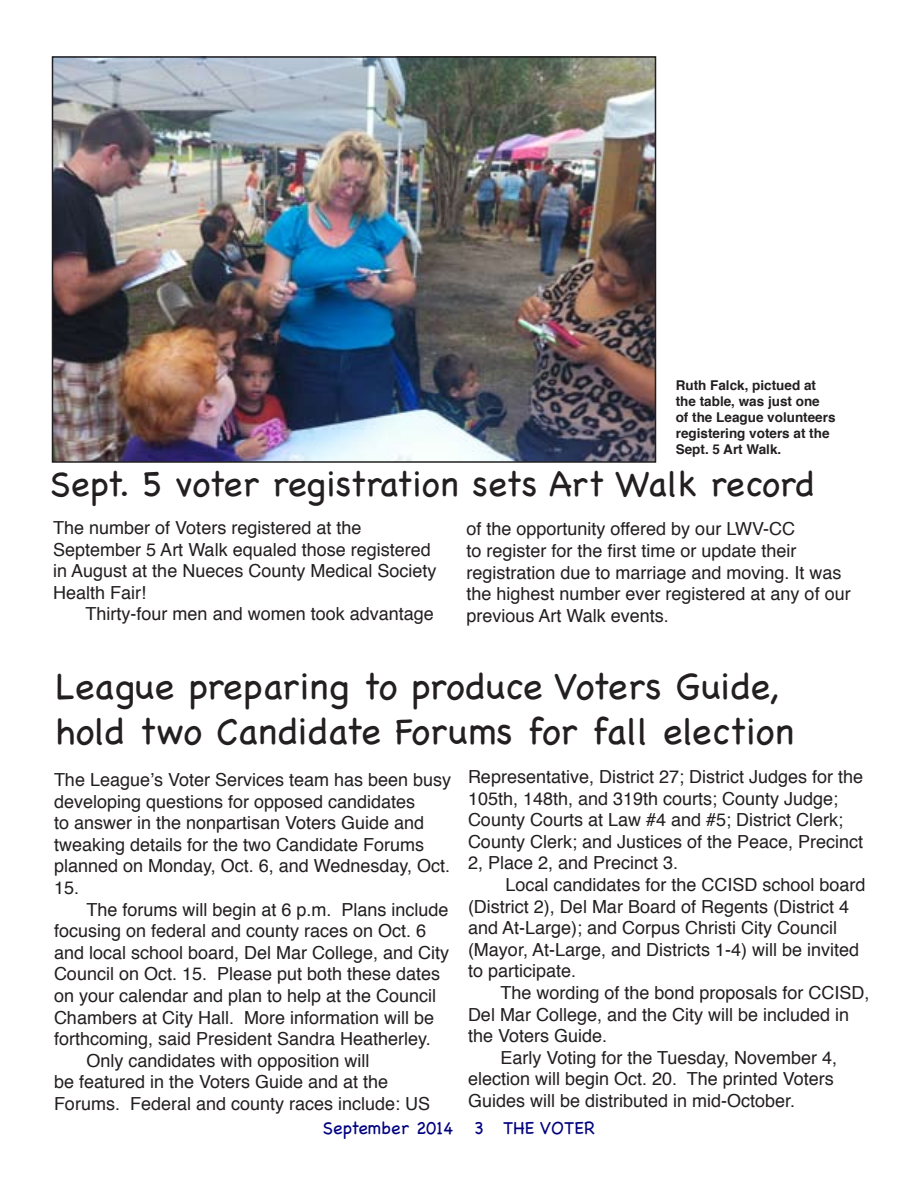
<style>
.page{position:relative;width:918px;height:1188px;background:#fff}
.page>*{position:absolute;margin:0;border:0;box-sizing:border-box;transform-origin:0 0}
.t1{font:37.5px/45px "Chalkboard";color:#231f20}
.t2{font:36px "Chalkboard";color:#231f20}
.t3{font:18px/21.6px "Helvetica";color:#231f20}
.t4{font:18px "Chalkboard";color:#00007f}
.t5{font:700 13.5px/16.2px "Helvetica";color:#231f20}
</style>
<div class="page">
<img style="left:55px;top:59px;width:598px;height:401px">
<div style="left:52px;top:56px;width:604px;height:407px;border:2px solid #231f20"></div>
<p class="t5" style="left:676px;top:378px;width:161px">Ruth Falck, pictued at the table, was just one of the League volunteers registering voters at the<br>Sept. 5 Art Walk.</p>
<h2 class="t2" style="left:50px;top:461px;width:767px">Sept. 5 voter registration sets Art Walk record</h2>
<p class="t3" style="left:53px;top:518px;width:385px">The number of Voters registered at the September 5 Art Walk equaled those registered in August at the Nueces County Medical Society Health Fair!</p>
<p class="t3" style="left:86px;top:605px;width:350px">Thirty-four men and women took advantage</p>
<p class="t3" style="left:466px;top:520px;width:386px">of the opportunity offered by our LWV-CC<br>to register for the first time or update their registration due to marriage and moving. It was the highest number ever registered at any of our previous Art Walk events.</p>
<h1 class="t1" style="left:56px;top:663px;width:740px">League preparing to produce Voters Guide, hold two Candidate Forums for fall election</h1>
<p class="t3" style="left:54px;top:770px;width:399px">The League’s Voter Services team has been busy developing questions for opposed candidates<br>to answer in the nonpartisan Voters Guide and tweaking details for the two Candidate Forums planned on Monday, Oct. 6, and Wednesday, Oct.<br>15.</p>
<p class="t3" style="left:86px;top:900px;width:364px">The forums will begin at 6 p.m. Plans include</p>
<p class="t3" style="left:54px;top:922px;width:374px">focusing on federal and county races on Oct. 6</p>
<p class="t3" style="left:54px;top:943px;width:397px">and local school board, Del Mar College, and City</p>
<p class="t3" style="left:54px;top:965px;width:388px">Council on Oct. 15. Please put both these dates</p>
<p class="t3" style="left:54px;top:986px;width:384px">on your calendar and plan to help at the Council</p>
<p class="t3" style="left:54px;top:1008px;width:382px">Chambers at City Hall. More information will be</p>
<p class="t3" style="left:54px;top:1030px;width:378px">forthcoming, said President Sandra Heatherley.</p>
<p class="t3" style="left:86px;top:1051px;width:285px">Only candidates with opposition will</p>
<p class="t3" style="left:54px;top:1073px;width:336px">be featured in the Voters Guide and at the</p>
<p class="t3" style="left:54px;top:1094px;width:378px">Forums. Federal and county races include: US</p>
<p class="t3" style="left:468px;top:767px;width:397px">Representative, District 27; District Judges for the 105th, 148th, and 319th courts; County Judge; County Courts at Law #4 and #5; District Clerk; County Clerk; and Justices of the Peace, Precinct 2, Place 2, and Precinct 3.</p>
<p class="t3" style="left:468px;top:875px;width:399px;text-indent:37px">Local candidates for the CCISD school board (District 2), Del Mar Board of Regents (District 4 and At-Large); and Corpus Christi City Council (Mayor, At-Large, and Districts 1-4) will be invited to participate.</p>
<p class="t3" style="left:500px;top:983px;width:371px">The wording of the bond proposals for CCISD,</p>
<p class="t3" style="left:468px;top:1005px;width:383px">Del Mar College, and the City will be included in</p>
<p class="t3" style="left:468px;top:1027px;width:141px">the Voters Guide.</p>
<p class="t3" style="left:500px;top:1048px;width:338px">Early Voting for the Tuesday, November 4,</p>
<p class="t3" style="left:468px;top:1070px;width:367px">election will begin Oct. 20. The printed Voters</p>
<p class="t3" style="left:468px;top:1091px;width:329px">Guides will be distributed in mid-October.</p>
<p class="t4" style="left:322px;top:1116px;width:275px">September 2014 3 THE VOTER</p>
</div>
